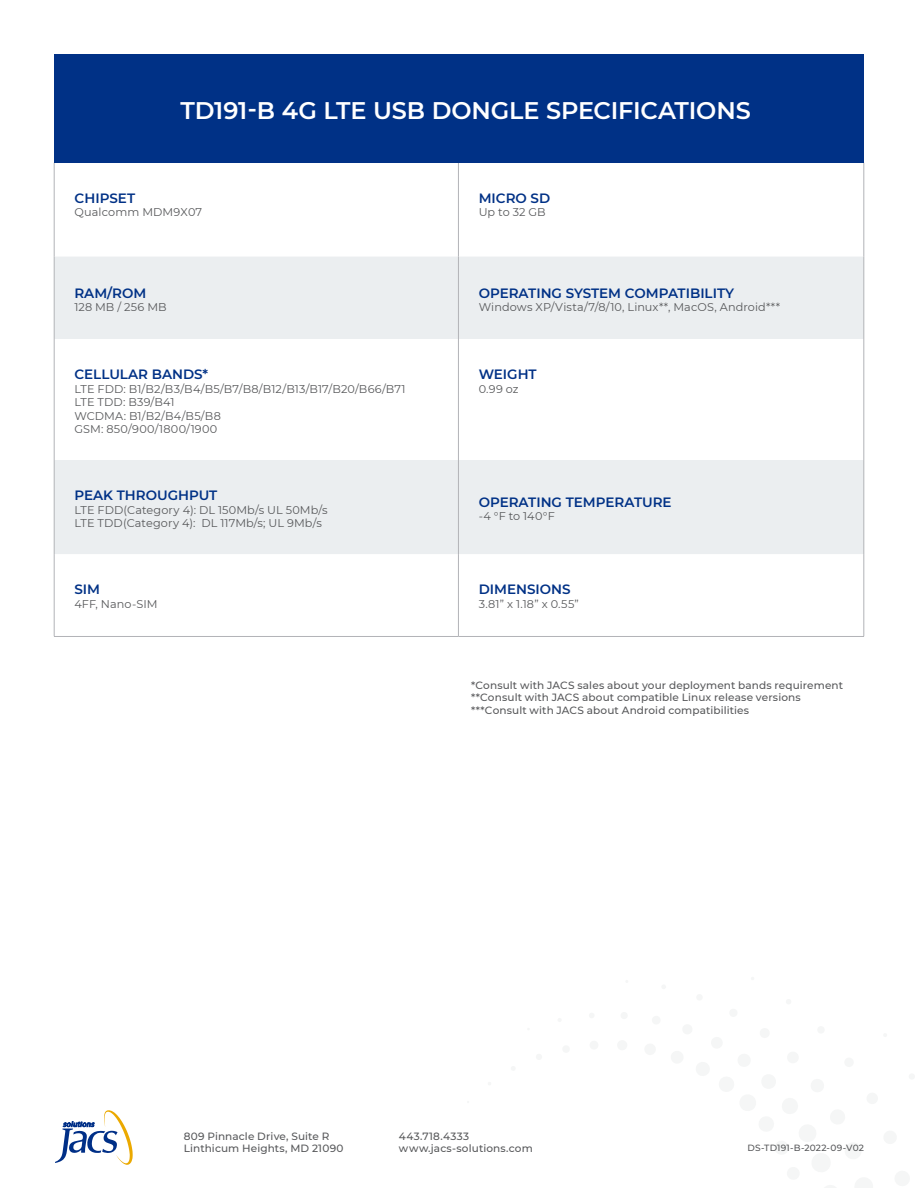
<style>
.page{position:relative;width:918px;height:1188px;background:#fff}
.page>*{position:absolute;margin:0;border:0;box-sizing:border-box;transform-origin:0 0}
.Table_Title{font:600 24px "Montserrat";letter-spacing:-.005em;color:#fff}
.Table_Header{font:600 13.5px "Montserrat";color:#003186}
.Table_Body{font:600 13.5px "Montserrat";color:#003186}
.Table_Body-2{font:11.25px "Montserrat";letter-spacing:.01em;color:#57585a}
.Table_Body-3{font:11.25px "Montserrat";letter-spacing:.03em;color:#57585a}
.t1{font:500 10.5px "Montserrat";letter-spacing:.01em;color:#57585a}
.t2{font:500 10.5px "Montserrat";letter-spacing:.035em;color:#57585a}
.t3{font:500 9px "Montserrat";letter-spacing:.02em;color:#57585a}
</style>
<div class="page">
<svg style="left:55px;top:1110px;width:78px;height:55px"></svg>
<div style="left:617px;top:1040px;width:11px;height:11px;background:#f5f6f6;border-radius:50%"></div>
<div style="left:589px;top:1041px;width:10px;height:9px;background:#f5f6f6;border-radius:50%"></div>
<div style="left:620px;top:1012px;width:8px;height:7px;background:#f5f6f6;border-radius:50%"></div>
<svg style="left:55px;top:257px;width:809px;height:297px;fill:#ebeef0"></svg>
<hr style="left:54px;top:636px;width:404px;height:1px;background:#b2b3b7">
<hr style="left:458px;top:636px;width:406px;height:1px;background:#b2b3b7">
<hr style="left:458px;top:163px;width:1px;height:94px;background:#b2b3b7">
<hr style="left:458px;top:257px;width:1px;height:82px;background:#b2b3b7">
<hr style="left:458px;top:339px;width:1px;height:121px;background:#b2b3b7">
<hr style="left:458px;top:460px;width:1px;height:94px;background:#b2b3b7">
<hr style="left:458px;top:554px;width:1px;height:82px;background:#b2b3b7">
<hr style="left:54px;top:162px;width:404px;height:1px;background:#b2b3b7">
<hr style="left:54px;top:163px;width:1px;height:94px;background:#b2b3b7">
<hr style="left:458px;top:162px;width:406px;height:1px;background:#b2b3b7">
<hr style="left:864px;top:163px;width:1px;height:94px;background:#b2b3b7">
<hr style="left:54px;top:257px;width:1px;height:82px;background:#b2b3b7">
<hr style="left:864px;top:257px;width:1px;height:82px;background:#b2b3b7">
<hr style="left:54px;top:339px;width:1px;height:121px;background:#b2b3b7">
<hr style="left:864px;top:339px;width:1px;height:121px;background:#b2b3b7">
<hr style="left:54px;top:460px;width:1px;height:94px;background:#b2b3b7">
<hr style="left:864px;top:460px;width:1px;height:94px;background:#b2b3b7">
<hr style="left:54px;top:554px;width:1px;height:82px;background:#b2b3b7">
<hr style="left:864px;top:554px;width:1px;height:82px;background:#b2b3b7">
<div style="left:54px;top:54px;width:810px;height:108px;background:#003186"></div>
<p class="Table_Title" style="left:181px;top:93px;width:572px">TD191-B 4G LTE USB DONGLE SPECIFICATIONS</p>
<p class="Table_Body" style="left:75px;top:189px;width:62px">CHIPSET</p>
<p class="Table_Body-2" style="left:75px;top:205px;width:129px">Qualcomm MDM9X07</p>
<p class="Table_Header" style="left:479px;top:188px;width:73px">MICRO SD</p>
<p class="Table_Body-2" style="left:479px;top:204px;width:69px">Up to 32 GB</p>
<p class="Table_Header" style="left:74px;top:283px;width:74px">RAM/ROM</p>
<p class="Table_Body-2" style="left:74px;top:299px;width:94px">128 MB / 256 MB</p>
<p class="Table_Header" style="left:479px;top:283px;width:257px">OPERATING SYSTEM COMPATIBILITY</p>
<p class="Table_Body-2" style="left:479px;top:299px;width:303px">Windows XP/Vista/7/8/10, Linux**, MacOS, Android***</p>
<p class="Table_Header" style="left:74px;top:365px;width:135px">CELLULAR BANDS*</p>
<p class="Table_Body-2" style="left:74px;top:381px;width:333px">LTE FDD: B1/B2/B3/B4/B5/B7/B8/B12/B13/B17/B20/B66/B71</p>
<p class="Table_Body-2" style="left:74px;top:394px;width:102px">LTE TDD: B39/B41</p>
<p class="Table_Body-2" style="left:74px;top:408px;width:148px">WCDMA: B1/B2/B4/B5/B8</p>
<p class="Table_Body-3" style="left:74px;top:421px;width:144px">GSM: 850/900/1800/1900</p>
<p class="Table_Header" style="left:479px;top:365px;width:60px">WEIGHT</p>
<p class="Table_Body-2" style="left:479px;top:381px;width:41px">0.99 oz</p>
<p class="Table_Header" style="left:74px;top:486px;width:144px">PEAK THROUGHPUT</p>
<p class="Table_Body-2" style="left:74px;top:502px;width:255px">LTE FDD(Category 4): DL 150Mb/s UL 50Mb/s</p>
<p class="Table_Body-2" style="left:74px;top:515px;width:249px">LTE TDD(Category 4): DL 117Mb/s; UL 9Mb/s</p>
<p class="Table_Header" style="left:479px;top:492px;width:194px">OPERATING TEMPERATURE</p>
<p class="Table_Body-2" style="left:479px;top:509px;width:78px">-4 °F to 140°F</p>
<p class="Table_Header" style="left:74px;top:580px;width:27px">SIM</p>
<p class="Table_Body-2" style="left:74px;top:596px;width:85px">4FF, Nano-SIM</p>
<p class="Table_Header" style="left:479px;top:580px;width:93px">DIMENSIONS</p>
<p class="Table_Body-2" style="left:479px;top:596px;width:102px">3.81” x 1.18” x 0.55”</p>
<p class="t1" style="left:471px;top:678px;width:374px">*Consult with JACS sales about your deployment bands requirement</p>
<p class="t1" style="left:471px;top:690px;width:331px">**Consult with JACS about compatible Linux release versions</p>
<p class="t1" style="left:471px;top:703px;width:280px">***Consult with JACS about Android compatibilities</p>
<p class="t1" style="left:184px;top:1128px;width:147px">809 Pinnacle Drive, Suite R</p>
<p class="t1" style="left:184px;top:1141px;width:161px">Linthicum Heights, MD 21090</p>
<p class="t2" style="left:399px;top:1128px;width:72px">443.718.4333</p>
<p class="t1" style="left:399px;top:1141px;width:135px">www.jacs-solutions.com</p>
<p class="t3" style="left:747px;top:1141px;width:118px">DS-TD191-B-2022-09-V02</p>
</div>
